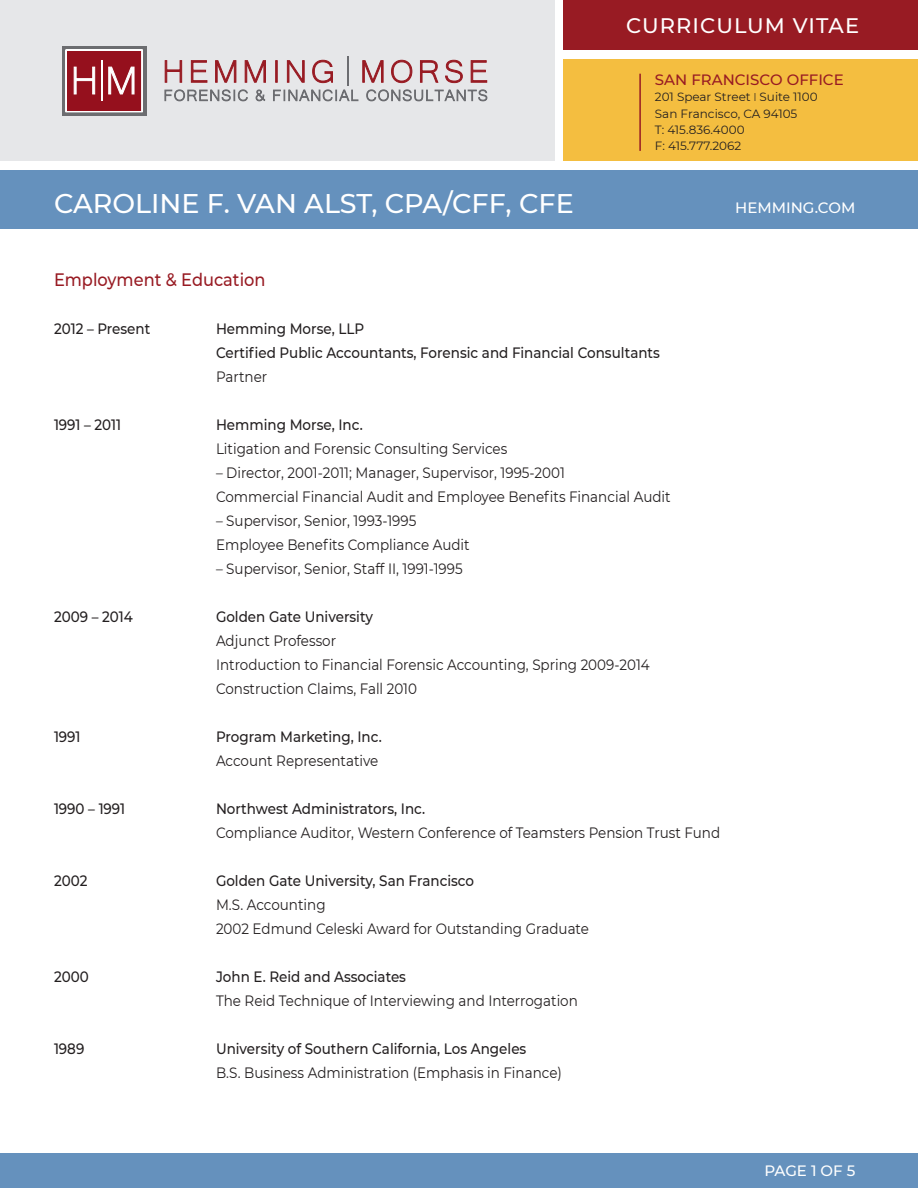
<style>
.page{position:relative;width:918px;height:1188px;background:#fff}
.page>*{position:absolute;margin:0;border:0;box-sizing:border-box;transform-origin:0 0}
.t1{font:500 27px "Montserrat";color:#fff}
.t2{font:500 21px "Montserrat";letter-spacing:.05em;color:#fff}
.t3{font:500 18px "Montserrat";color:#981b23;scale:.9 1}
.t4{font:15px "Montserrat";color:#231f20;scale:.9 1}
.t5{font:500 15px "Montserrat";color:#231f20;scale:.9 1}
.t6{font:500 15px "Montserrat";color:#fff}
.t7{font:500 15px "Montserrat";color:#981b23}
.t8{font:12px "Montserrat";color:#231f20}
.s1{font-family:"Proxima Nova";font-weight:300}
</style>
<div class="page">
<div style="left:564px;top:0;width:354px;height:49px;background:#981b23"></div>
<div style="left:0;top:0;width:554px;height:160px;background:#e6e7e9"></div>
<div style="left:564px;top:59px;width:354px;height:101px;background:#f4be40"></div>
<svg style="left:165px;top:89px;width:83px;height:12px"></svg>
<svg style="left:256px;top:90px;width:9px;height:11px"></svg>
<svg style="left:273px;top:89px;width:85px;height:12px"></svg>
<svg style="left:366px;top:89px;width:121px;height:12px"></svg>
<svg style="left:164px;top:60px;width:18px;height:23px"></svg>
<svg style="left:191px;top:60px;width:17px;height:23px"></svg>
<svg style="left:215px;top:60px;width:22px;height:23px"></svg>
<svg style="left:244px;top:60px;width:22px;height:23px"></svg>
<div style="left:275px;top:60px;width:3px;height:23px;background:#981b23;border:1px solid #981b23"></div>
<svg style="left:287px;top:60px;width:18px;height:23px"></svg>
<svg style="left:312px;top:60px;width:21px;height:23px"></svg>
<hr style="left:347px;top:56px;width:1px;height:30px;background:#6c6d71">
<svg style="left:362px;top:60px;width:22px;height:23px"></svg>
<svg style="left:391px;top:60px;width:22px;height:23px"></svg>
<svg style="left:420px;top:60px;width:19px;height:23px"></svg>
<svg style="left:445px;top:59px;width:18px;height:24px"></svg>
<svg style="left:470px;top:60px;width:17px;height:23px"></svg>
<div style="left:62px;top:46px;width:85px;height:70px;background:#6c6d70"></div>
<svg style="left:65px;top:49px;width:78px;height:64px"></svg>
<div style="left:0;top:170px;width:918px;height:59px;background:#6591bd"></div>
<div style="left:0;top:1153px;width:918px;height:35px;background:#6591bd"></div>
<hr style="left:639px;top:74px;width:2px;height:77px;background:#981b23">
<p class="t2" style="left:626px;top:11px;width:234px">CURRICULUM VITAE</p>
<p class="t1" style="left:54px;top:185px;width:521px">CAROLINE F. VAN ALST, CPA/CFF, CFE</p>
<p class="t7" style="left:655px;top:69px;width:190px">SAN FRANCISCO OFFICE</p>
<p class="t8" style="left:655px;top:89px;width:164px">201 Spear Street <span class="s1">ӏ</span> Suite 1100</p>
<p class="t8" style="left:655px;top:105px;width:144px">San Francisco, CA 94105</p>
<p class="t8" style="left:655px;top:121px;width:91px">T: 415.836.4000</p>
<p class="t8" style="left:655px;top:138px;width:88px">F: 415.777.2062</p>
<p class="t6" style="left:735px;top:197px;width:122px">HEMMING.COM</p>
<p class="t3" style="left:54px;top:267px;width:237px">Employment &amp; Education</p>
<p class="t5" style="left:54px;top:318px;width:109px">2012 – Present</p>
<p class="t5" style="left:216px;top:318px;width:166px">Hemming Morse, LLP</p>
<p class="t5" style="left:216px;top:342px;width:495px">Certified Public Accountants, Forensic and Financial Consultants</p>
<p class="t4" style="left:216px;top:366px;width:58px">Partner</p>
<p class="t5" style="left:54px;top:414px;width:76px">1991 – 2011</p>
<p class="t5" style="left:216px;top:414px;width:165px">Hemming Morse, Inc.</p>
<p class="t4" style="left:216px;top:438px;width:325px">Litigation and Forensic Consulting Services</p>
<p class="t4" style="left:216px;top:462px;width:389px">– Director, 2001-2011; Manager, Supervisor, 1995-2001</p>
<p class="t4" style="left:216px;top:486px;width:507px">Commercial Financial Audit and Employee Benefits Financial Audit</p>
<p class="t4" style="left:216px;top:510px;width:224px">– Supervisor, Senior, 1993-1995</p>
<p class="t4" style="left:216px;top:534px;width:283px">Employee Benefits Compliance Audit</p>
<p class="t4" style="left:216px;top:558px;width:276px">– Supervisor, Senior, Staff II, 1991-1995</p>
<p class="t5" style="left:54px;top:606px;width:89px">2009 – 2014</p>
<p class="t5" style="left:216px;top:606px;width:176px">Golden Gate University</p>
<p class="t4" style="left:216px;top:630px;width:135px">Adjunct Professor</p>
<p class="t4" style="left:216px;top:654px;width:484px">Introduction to Financial Forensic Accounting, Spring 2009-2014</p>
<p class="t4" style="left:216px;top:678px;width:225px">Construction Claims, Fall 2010</p>
<p class="t5" style="left:54px;top:726px;width:31px">1991</p>
<p class="t5" style="left:216px;top:726px;width:186px">Program Marketing, Inc.</p>
<p class="t4" style="left:216px;top:750px;width:182px">Account Representative</p>
<p class="t5" style="left:54px;top:798px;width:81px">1990 – 1991</p>
<p class="t5" style="left:216px;top:798px;width:234px">Northwest Administrators, Inc.</p>
<p class="t4" style="left:216px;top:822px;width:562px">Compliance Auditor, Western Conference of Teamsters Pension Trust Fund</p>
<p class="t5" style="left:54px;top:870px;width:39px">2002</p>
<p class="t5" style="left:216px;top:870px;width:288px">Golden Gate University, San Francisco</p>
<p class="t4" style="left:216px;top:894px;width:123px">M.S. Accounting</p>
<p class="t4" style="left:216px;top:918px;width:416px">2002 Edmund Celeski Award for Outstanding Graduate</p>
<p class="t5" style="left:54px;top:966px;width:40px">2000</p>
<p class="t5" style="left:216px;top:966px;width:213px">John E. Reid and Associates</p>
<p class="t4" style="left:216px;top:990px;width:404px">The Reid Technique of Interviewing and Interrogation</p>
<p class="t5" style="left:54px;top:1038px;width:35px">1989</p>
<p class="t5" style="left:216px;top:1038px;width:346px">University of Southern California, Los Angeles</p>
<p class="t4" style="left:216px;top:1062px;width:386px">B.S. Business Administration (Emphasis in Finance)</p>
<p class="t6" style="left:764px;top:1160px;width:93px">PAGE 1 OF 5</p>
</div>
